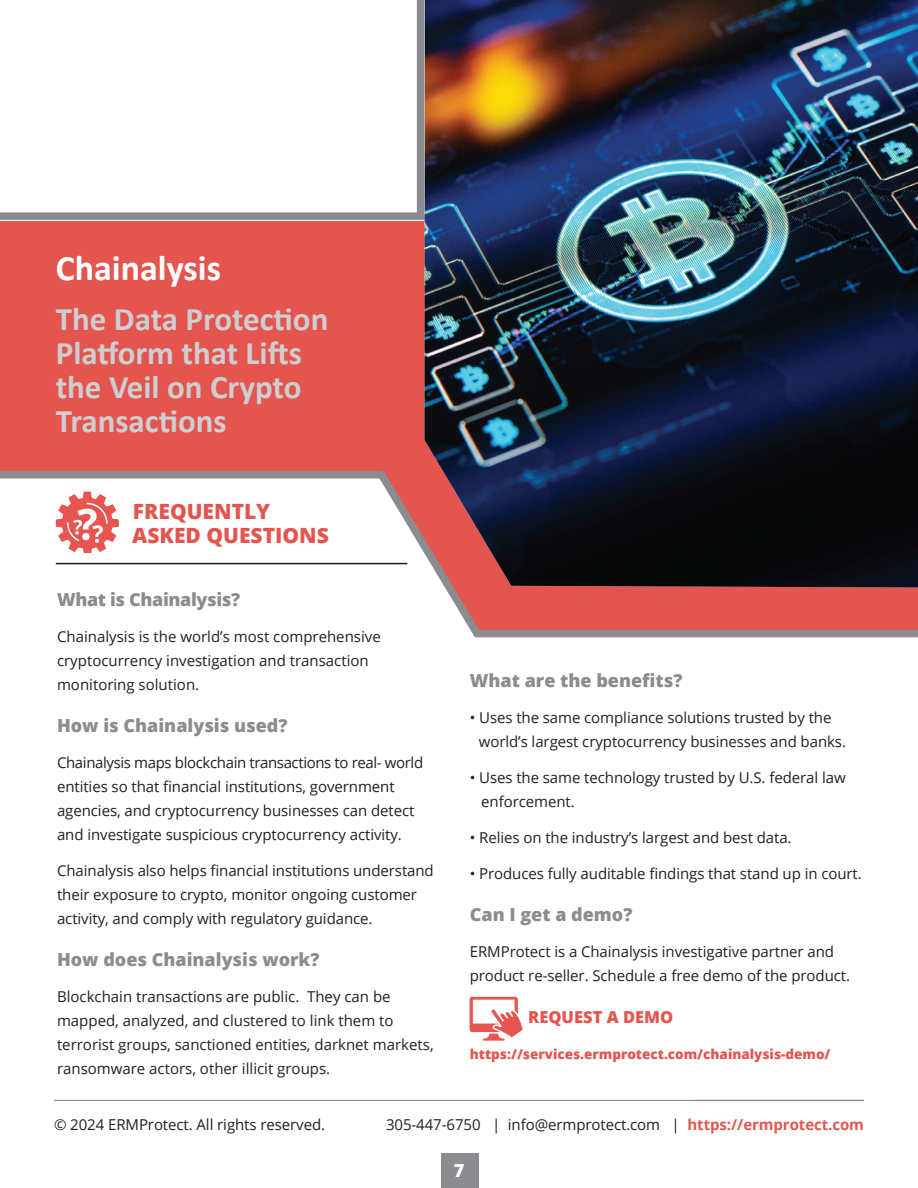
<style>
.page{position:relative;width:918px;height:1188px;background:#fff}
.page>*{position:absolute;margin:0;border:0;box-sizing:border-box;transform-origin:0 0}
.List_Paragraph{font:700 36px "Calibri";color:#fff}
.List_Paragraph-2{font:700 33px/34.2px "Calibri";color:#ceced0}
.t1{font:800 21px "Open Sans";color:#e5554f}
.t2{font:800 18px "Open Sans";color:#8a8c8f}
.t3{font:800 18px "Open Sans";letter-spacing:-.02em;color:#8a8c8f}
.t4{font:800 18px "Open Sans";color:#fff}
.t5{font:800 16.5px "Open Sans";color:#e5554f}
.t6{font:15px/24px "Open Sans";letter-spacing:-.005em;color:#231f20}
.t7{font:800 13.5px "Open Sans";color:#e5554f}
.s1{font-weight:700;color:#e5554f}
</style>
<div class="page">
<hr style="left:54px;top:1100px;width:810px;height:1px;background:#8a8c8f">
<div style="left:0;top:212px;width:918px;height:8px;background:#8a8c8f"></div>
<svg style="left:470px;top:997px;width:53px;height:44px"></svg>
<div style="left:0;top:221px;width:424px;height:246px;background:#e5554f"></div>
<img style="left:424px;top:0;width:494px;height:467px">
<svg style="left:0;top:467px;width:918px;height:171px"></svg>
<div style="left:441px;top:1154px;width:38px;height:34px;background:#8a8c8f"></div>
<div style="left:417px;top:0;width:7px;height:216px;background:#8a8c8f"></div>
<p class="List_Paragraph" style="left:56px;top:245px;width:167px">Chainalysis</p>
<p class="List_Paragraph-2" style="left:56px;top:302px;width:274px">The Data Protection<br>Platform that Lifts the Veil on Crypto<br>Transactions</p>
<p class="t1" style="left:133px;top:495px;width:139px">FREQUENTLY</p>
<p class="t1" style="left:132px;top:519px;width:198px">ASKED QUESTIONS</p>
<p class="t3" style="left:57px;top:586px;width:185px">What is Chainalysis?</p>
<p class="t6" style="left:57px;top:624px;width:325px">Chainalysis is the world’s most comprehensive cryptocurrency investigation and transaction monitoring solution.</p>
<p class="t2" style="left:57px;top:712px;width:232px">How is Chainalysis used?</p>
<p class="t6" style="left:57px;top:750px;width:368px">Chainalysis maps blockchain transactions to real- world entities so that financial institutions, government agencies, and cryptocurrency businesses can detect and investigate suspicious cryptocurrency activity.</p>
<p class="t6" style="left:57px;top:858px;width:378px">Chainalysis also helps financial institutions understand their exposure to crypto, monitor ongoing customer activity, and comply with regulatory guidance.</p>
<p class="t2" style="left:57px;top:946px;width:264px">How does Chainalysis work?</p>
<p class="t6" style="left:57px;top:984px;width:378px">Blockchain transactions are public. They can be mapped, analyzed, and clustered to link them to terrorist groups, sanctioned entities, darknet markets, ransomware actors, other illicit groups.</p>
<p class="t2" style="left:470px;top:667px;width:214px">What are the benefits?</p>
<p class="t6" style="left:479px;top:705px;width:369px;text-indent:-9px">• Uses the same compliance solutions trusted by the world’s largest cryptocurrency businesses and banks.</p>
<p class="t6" style="left:481px;top:765px;width:366px;text-indent:-11px">• Uses the same technology trusted by U.S. federal law enforcement.</p>
<p class="t6" style="left:470px;top:825px;width:323px">• Relies on the industry’s largest and best data.</p>
<p class="t6" style="left:470px;top:861px;width:394px">• Produces fully auditable findings that stand up in court.</p>
<p class="t2" style="left:470px;top:901px;width:164px">Can I get a demo?</p>
<p class="t6" style="left:470px;top:939px;width:382px">ERMProtect is a Chainalysis investigative partner and product re-seller. Schedule a free demo of the product.</p>
<p class="t5" style="left:528px;top:1005px;width:147px">REQUEST A DEMO</p>
<p class="t7" style="left:470px;top:1044px;width:362px">https://services.ermprotect.com/chainalysis-demo/</p>
<p class="t6" style="left:54px;top:1112px;width:273px">© 2024 ERMProtect. All rights reserved.</p>
<p class="t6" style="left:386px;top:1113px;width:479px">305-447-6750 | info@ermprotect.com | <span class="s1">https://ermprotect.com</span></p>
<p class="t4" style="left:454px;top:1156px;width:12px">7</p>
</div>
